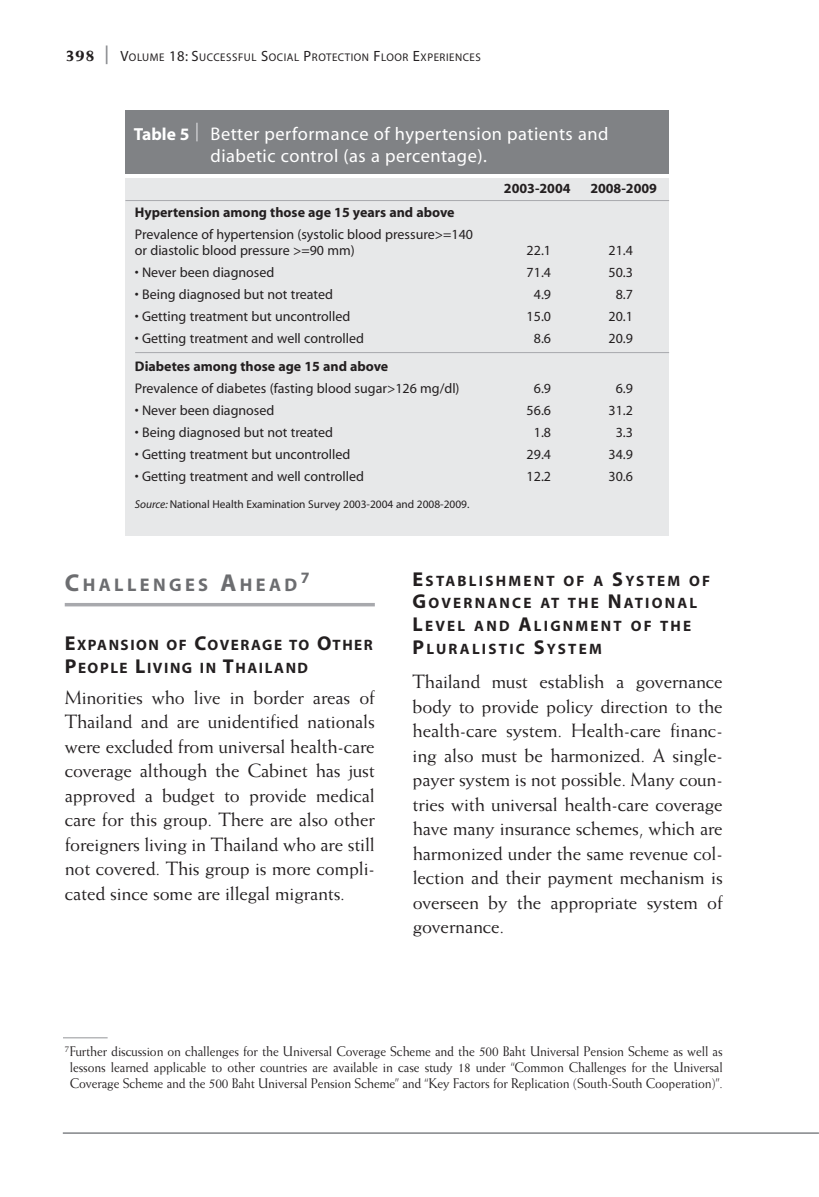
<style>
.page{position:relative;width:819px;height:1197px;background:#fff}
.page>*{position:absolute;margin:0;border:0;box-sizing:border-box;transform-origin:0 0}
.t1{font:19.25px/24.5px "Weiss";letter-spacing:-.01em;color:#231f20;text-align:justify}
.t2{font:18.38px/22.8px "Myriad";letter-spacing:.025em;color:#fff}
.t3{font:700 18.38px "Myriad";letter-spacing:.185em;color:#6c6d70}
.t4{font:800 17.5px "Weiss";color:#231f20}
.t5{font:700 15.05px/22.8px "Myriad";letter-spacing:.15em;color:#231f20}
.t6{font:700 15.05px/22.8px "Myriad";letter-spacing:.105em;color:#231f20}
.t7{font:14px/22.1px "Myriad";color:#231f20}
.t8{font:14px/15.8px "Weiss";letter-spacing:-.01em;color:#231f20;text-align:center;scale:.94 1}
.t9{font:700 14px "Myriad";color:#231f20}
.t10{font:11.38px "Myriad";color:#231f20}
.t11{font:11.2px "Myriad";letter-spacing:.05em;color:#231f20}
.s1{font-size:14.88px}
.s2{font-weight:700;font-size:17.5px}
.s3{font-weight:700}
.s4{font-style:italic}
.s5{font-size:24.5px}
.s6{font-size:20.12px}
</style>
<div class="page">
<svg style="left:106px;top:45px;width:2px;height:19px"></svg>
<hr style="left:63px;top:1132px;width:756px;height:2px;background:#939598">
<hr style="left:65px;top:603px;width:310px;height:3px;background:#a8a9ad">
<div style="left:125px;top:110px;width:544px;height:63px;background:#808285"></div>
<div style="left:125px;top:178px;width:544px;height:358px;background:#e7e8e9"></div>
<svg style="left:196px;top:123px;width:2px;height:18px"></svg>
<hr style="left:125px;top:200px;width:544px;height:1px;background:#a8a9ad">
<hr style="left:135px;top:352px;width:534px;height:1px;background:#a8a9ad">
<hr style="left:63px;top:1037px;width:45px;height:1px;background:#939598">
<p class="t4" style="left:65px;top:49px;width:32px">398</p>
<p class="t11" style="left:120px;top:53px;width:362px"><span class="s1">V</span>OLUME <span class="s1">18: S</span>UCCESSFUL <span class="s1">S</span>OCIAL <span class="s1">P</span>ROTECTION <span class="s1">F</span>LOOR <span class="s1">E</span>XPERIENCES</p>
<p class="t2" style="left:211px;top:124px;width:399px;text-indent:-77px"><span class="s2">Table 5</span> Better performance of hypertension patients and diabetic control (as a percentage).</p>
<p class="t9" style="left:504px;top:183px;width:68px">2003-2004</p>
<p class="t7" style="left:135px;top:202px;width:340px"><span class="s3">Hypertension among those age 15 years and above<br></span>Prevalence of hypertension (systolic blood pressure&gt;=140</p>
<p class="t7" style="left:135px;top:240px;width:221px">or diastolic blood pressure &gt;=90 mm)</p>
<p class="t7" style="left:527px;top:240px;width:26px">22.1</p>
<p class="t7" style="left:609px;top:240px;width:26px">21.4</p>
<p class="t7" style="left:135px;top:262px;width:141px">• Never been diagnosed</p>
<p class="t7" style="left:527px;top:262px;width:26px">71.4</p>
<p class="t7" style="left:609px;top:262px;width:26px">50.3</p>
<p class="t7" style="left:135px;top:284px;width:200px">• Being diagnosed but not treated</p>
<p class="t7" style="left:534px;top:284px;width:19px">4.9</p>
<p class="t7" style="left:616px;top:284px;width:19px">8.7</p>
<p class="t7" style="left:135px;top:306px;width:217px">• Getting treatment but uncontrolled</p>
<p class="t7" style="left:527px;top:306px;width:26px">15.0</p>
<p class="t7" style="left:609px;top:306px;width:26px">20.1</p>
<p class="t7" style="left:135px;top:328px;width:231px">• Getting treatment and well controlled</p>
<p class="t7" style="left:534px;top:328px;width:19px">8.6</p>
<p class="t7" style="left:609px;top:328px;width:26px">20.9</p>
<p class="t7" style="left:135px;top:357px;width:326px"><span class="s3">Diabetes among those age 15 and above<br></span>Prevalence of diabetes (fasting blood sugar&gt;126 mg/dl)</p>
<p class="t9" style="left:590px;top:183px;width:68px">2008-2009</p>
<p class="t7" style="left:534px;top:379px;width:19px">6.9</p>
<p class="t7" style="left:616px;top:379px;width:19px">6.9</p>
<p class="t7" style="left:135px;top:401px;width:141px">• Never been diagnosed</p>
<p class="t7" style="left:527px;top:401px;width:26px">56.6</p>
<p class="t7" style="left:609px;top:401px;width:26px">31.2</p>
<p class="t7" style="left:135px;top:423px;width:200px">• Being diagnosed but not treated</p>
<p class="t7" style="left:534px;top:423px;width:19px">1.8</p>
<p class="t7" style="left:616px;top:423px;width:19px">3.3</p>
<p class="t7" style="left:135px;top:445px;width:217px">• Getting treatment but uncontrolled</p>
<p class="t7" style="left:527px;top:445px;width:26px">29.4</p>
<p class="t7" style="left:609px;top:445px;width:26px">34.9</p>
<p class="t7" style="left:135px;top:467px;width:231px">• Getting treatment and well controlled</p>
<p class="t7" style="left:527px;top:467px;width:26px">12.2</p>
<p class="t7" style="left:609px;top:467px;width:26px">30.6</p>
<p class="t10" style="left:135px;top:500px;width:336px"><span class="s4">Source:</span> National Health Examination Survey 2003-2004 and 2008-2009.</p>
<p class="t3" style="left:65px;top:578px;width:246px"><span class="s5">C</span>HALLENGES <span class="s5">A</span>HEAD<sup>7</sup></p>
<p class="t6" style="left:65px;top:635px;width:310px"><span class="s6">E</span>XPANSION OF <span class="s6">C</span>OVERAGE TO <span class="s6">O</span>THER<br><span class="s6">P</span>EOPLE <span class="s6">L</span>IVING IN <span class="s6">T</span>HAILAND</p>
<p class="t1" style="left:65px;top:686px;width:312px">Minorities who live in border areas of Thailand and are unidentified nationals were excluded from universal health-care coverage although the Cabinet has just approved a budget to provide medical care for this group. There are also other foreigners living in Thailand who are still not covered. This group is more compli&shy;cated since some are illegal migrants.</p>
<p class="t5" style="left:413px;top:571px;width:299px"><span class="s6">E</span>STABLISHMENT OF A <span class="s6">S</span>YSTEM OF<br><span class="s6">G</span>OVERNANCE AT THE <span class="s6">N</span>ATIONAL<br><span class="s6">L</span>EVEL AND <span class="s6">A</span>LIGNMENT OF THE<br><span class="s6">P</span>LURALISTIC <span class="s6">S</span>YSTEM</p>
<p class="t1" style="left:413px;top:671px;width:312px">Thailand must establish a governance body to provide policy direction to the health-care system. Health-care financ&shy;ing also must be harmonized. A single&shy;payer system is not possible. Many coun&shy;tries with universal health-care coverage have many insurance schemes, which are harmonized under the same revenue col&shy;lection and their payment mechanism is overseen by the appropriate system of governance.</p>
<p class="t8" style="left:65px;top:1045px;width:702px"><sup>7</sup>Further discussion on challenges for the Universal Coverage Scheme and the 500 Baht Universal Pension Scheme as well as lessons learned applicable to other countries are available in case study 18 under “Common Challenges for the Universal<br>Coverage Scheme and the 500 Baht Universal Pension Scheme” and “Key Factors for Replication (South-South Cooperation)”.</p>
</div>
